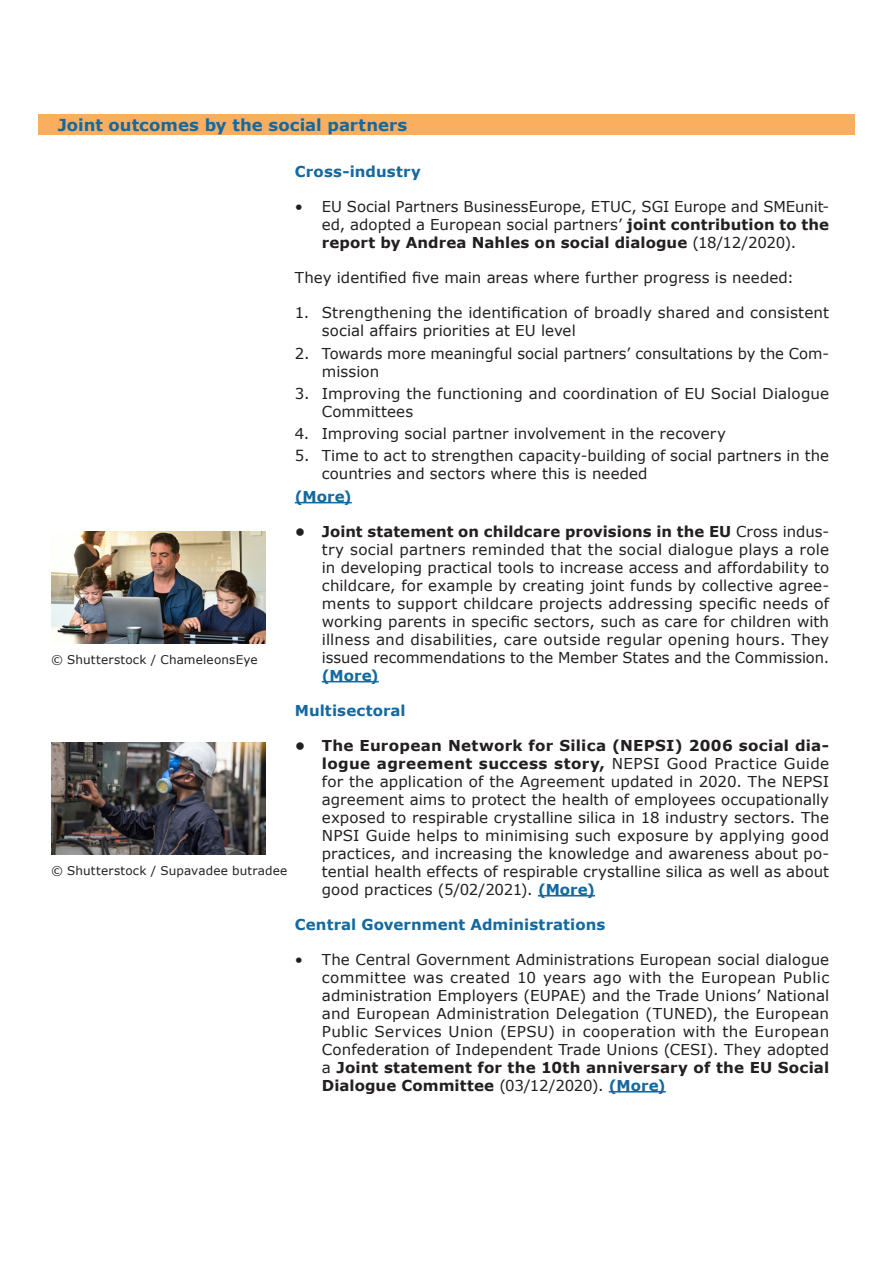
<style>
.page{position:relative;width:893px;height:1263px;background:#fff}
.page>*{position:absolute;margin:0;border:0;box-sizing:border-box;transform-origin:0 0}
.t1{font:700 16.5px "Verdana";color:#14699f}
.Body{font:15px/18px "Verdana";letter-spacing:.005em;color:#231f20;text-align:justify}
.Body-2{font:700 15px "Verdana";letter-spacing:.005em;color:#14699f}
.Images_copy{font:12px "Verdana";letter-spacing:.015em;color:#231f20}
.s1{font-weight:700}
.s2{font-weight:700;color:#14699f}
</style>
<div class="page">
<div style="left:39px;top:114px;width:816px;height:21px;background:#fcae60"></div>
<hr style="left:295px;top:502px;width:57px;height:1px;background:#14699f">
<hr style="left:322px;top:681px;width:57px;height:1px;background:#14699f">
<hr style="left:538px;top:895px;width:57px;height:1px;background:#14699f">
<hr style="left:609px;top:1091px;width:57px;height:1px;background:#14699f">
<img style="left:51px;top:531px;width:214px;height:113px">
<img style="left:51px;top:742px;width:214px;height:112px">
<h2 class="t1" style="left:58px;top:114px;width:351px">Joint outcomes by the social partners</h2>
<p class="Body-2" style="left:295px;top:161px;width:128px">Cross-industry</p>
<p class="Body" style="left:322px;top:198px;width:509px;text-indent:-27px">• EU Social Partners BusinessEurope, ETUC, SGI Europe and SMEunit&shy;ed, adopted a European social partners’ <span class="s1">joint contribution to the report by Andrea Nahles on social dialogue</span> (18/12/2020).</p>
<p class="Body" style="left:295px;top:269px;width:501px">They identified five main areas where further progress is needed:</p>
<p class="Body" style="left:322px;top:304px;width:509px;text-indent:-27px">1. Strengthening the identification of broadly shared and consistent social affairs priorities at EU level</p>
<p class="Body" style="left:322px;top:344px;width:509px;text-indent:-27px">2. Towards more meaningful social partners’ consultations by the Com&shy;mission</p>
<p class="Body" style="left:322px;top:384px;width:509px;text-indent:-27px">3. Improving the functioning and coordination of EU Social Dialogue<br>Committees</p>
<p class="Body" style="left:295px;top:424px;width:433px">4. Improving social partner involvement in the recovery</p>
<p class="Body" style="left:322px;top:447px;width:509px;text-indent:-27px">5. Time to act to strengthen capacity-building of social partners in the countries and sectors where this is needed</p>
<p class="Body-2" style="left:295px;top:486px;width:58px">(More)</p>
<p class="Body" style="left:322px;top:522px;width:509px;text-indent:-27px"><span class="s1">• Joint statement on childcare provisions in the EU</span> Cross indus&shy;try social partners reminded that the social dialogue plays a role in developing practical tools to increase access and affordability to childcare, for example by creating joint funds by collective agree&shy;ments to support childcare projects addressing specific needs of working parents in specific sectors, such as care for children with illness and disabilities, care outside regular opening hours. They issued recommendations to the Member States and the Commission. <span class="s2">(More)</span></p>
<p class="Body-2" style="left:295px;top:700px;width:112px">Multisectoral</p>
<p class="Body" style="left:322px;top:736px;width:509px;text-indent:-27px"><span class="s1">• The European Network for Silica (NEPSI) 2006 social dia&shy;logue agreement success story,</span> NEPSI Good Practice Guide for the application of the Agreement updated in 2020. The NEPSI agreement aims to protect the health of employees occupationally exposed to respirable crystalline silica in 18 industry sectors. The NPSI Guide helps to minimising such exposure by applying good practices, and increasing the knowledge and awareness about po&shy;tential health effects of respirable crystalline silica as well as about good practices (5/02/2021). <span class="s2">(More)</span></p>
<p class="Body-2" style="left:295px;top:914px;width:312px">Central Government Administrations</p>
<p class="Body" style="left:322px;top:950px;width:509px;text-indent:-27px">• The Central Government Administrations European social dialogue committee was created 10 years ago with the European Public administration Employers (EUPAE) and the Trade Unions’ National and European Administration Delegation (TUNED), the European Public Services Union (EPSU) in cooperation with the European Confederation of Independent Trade Unions (CESI). They adopted a <span class="s1">Joint statement for the 10th anniversary of the EU Social Dialogue Committee</span> (03/12/2020). <span class="s2">(More)</span></p>
<p class="Images_copy" style="left:51px;top:651px;width:208px">© Shutterstock / ChameleonsEye</p>
<p class="Images_copy" style="left:51px;top:862px;width:238px">© Shutterstock / Supavadee butradee</p>
</div>
